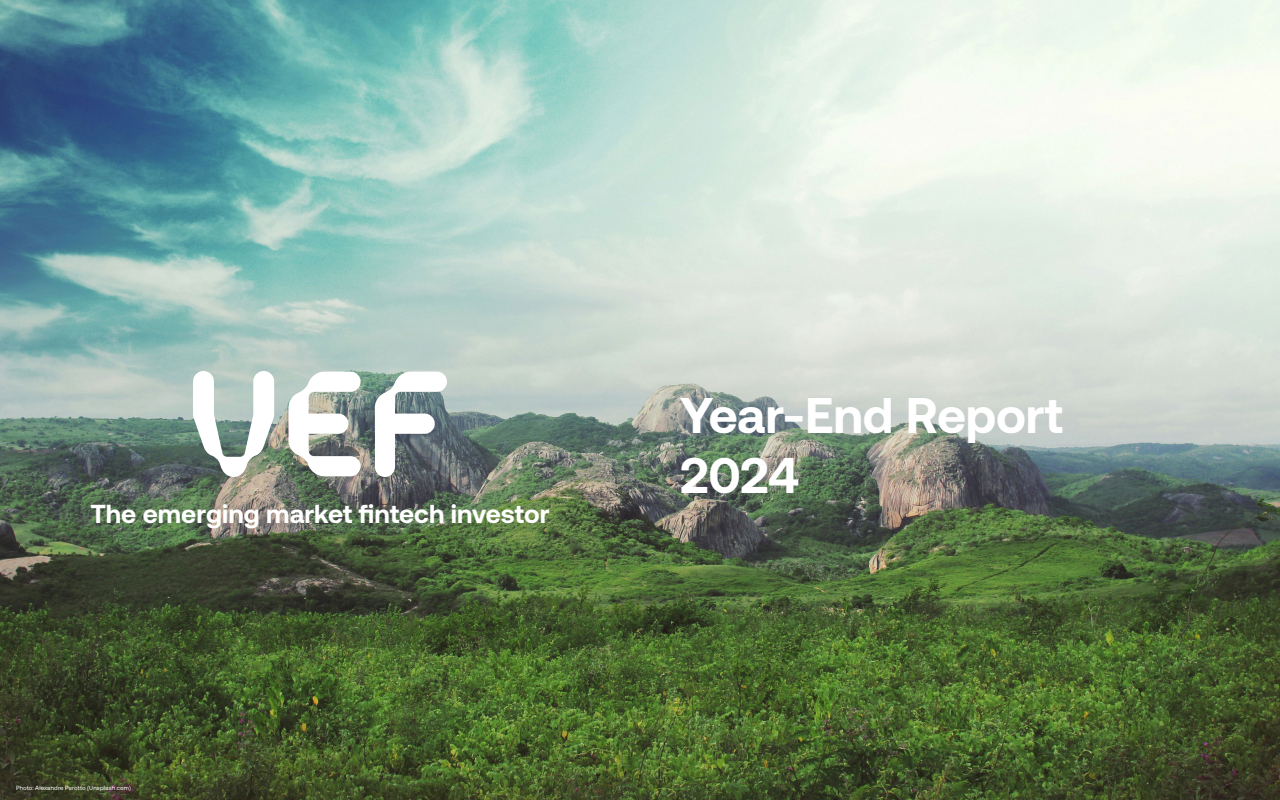
<style>
.page{position:relative;width:1280px;height:800px;background:#fff}
.page>*{position:absolute;margin:0;border:0;box-sizing:border-box;transform-origin:0 0}
.t1{font:700 50px/60px "Aeonik";letter-spacing:-.01em;color:#fff}
.t2{font:700 26px "Aeonik";color:#fff}
.t3{font:6px "Aeonik";letter-spacing:.03em;color:#fff}
</style>
<div class="page">
<img style="left:0;top:0;width:1280px;height:800px">
<img style="left:288px;top:372px;width:73px;height:104px">
<svg style="left:375px;top:372px;width:72px;height:105px"></svg>
<svg style="left:193px;top:371px;width:81px;height:106px"></svg>
<h2 class="t2" style="left:91px;top:499px;width:460px">The emerging market fintech investor</h2>
<p class="t3" style="left:16px;top:785px;width:116px">Photo: Alexandre Perotto (Unsplash.com)</p>
<h1 class="t1" style="left:680px;top:385px;width:385px">Year-End Report<br>2024</h1>
</div>
